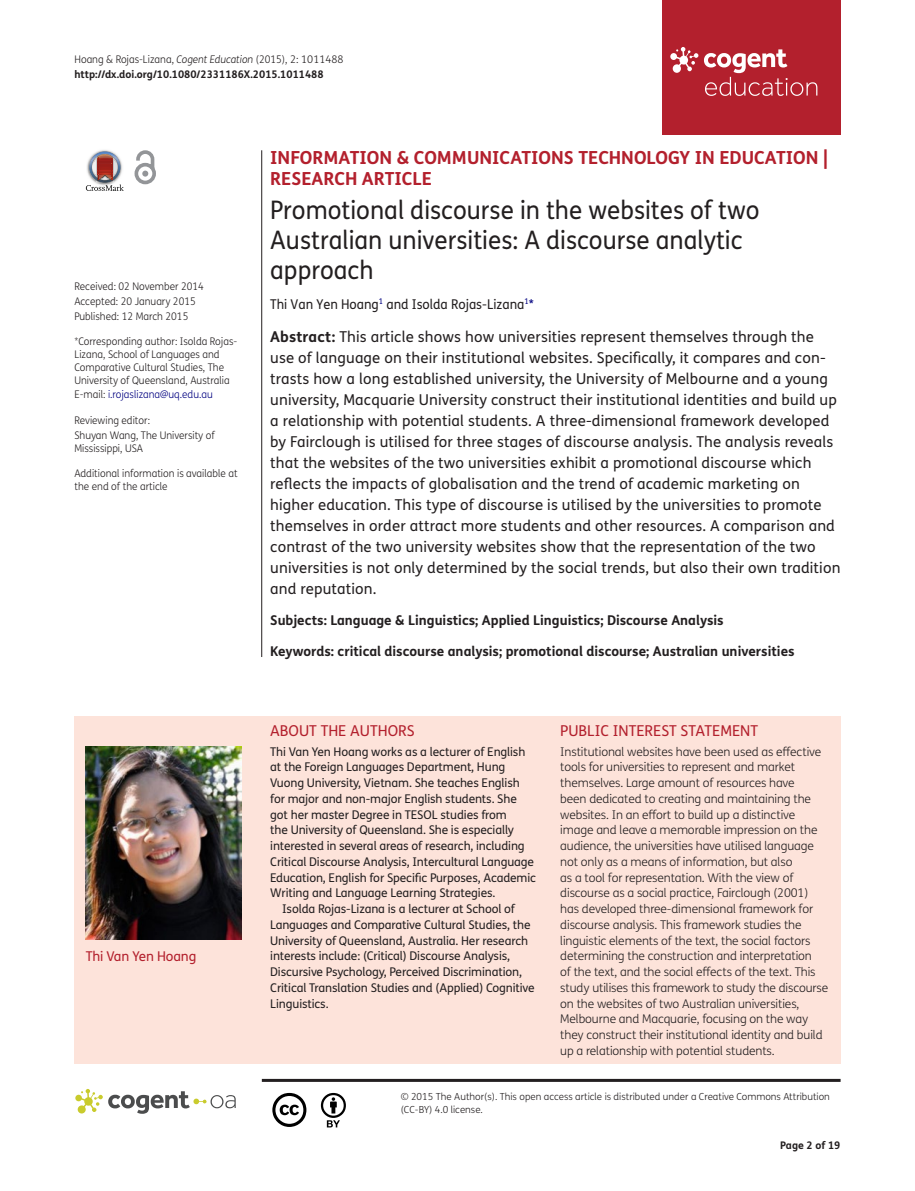
<style>
.page{position:relative;width:915px;height:1191px;background:#fff}
.page>*{position:absolute;margin:0;border:0;box-sizing:border-box;transform-origin:0 0}
.t1{font:25.5px/30px "FS Me Pro";color:#231f20;scale:.95 1}
.t2{font:700 18px/21px "FS Me Pro";color:#b3202d}
.t3{font:15px/21px "FS Me Pro";letter-spacing:.01em;color:#231f20}
.t4{font:15px "FS Me Pro";color:#b3202d}
.t5{font:700 13.5px "FS Me Pro";color:#231f20}
.t6{font:13.5px "FS Me Pro";color:#231f20;scale:.95 1}
.t7{font:13.5px "FS Me Pro";letter-spacing:-.01em;color:#b3202d}
.t8{font:300 12px/15.8px "FS Me Pro";letter-spacing:-.01em;color:#231f20}
.t9{font:12px "FS Me Pro";letter-spacing:-.01em;color:#231f20}
.t10{font:300 10.5px/12.8px "FS Me Pro";color:#231f20;scale:.95 1}
.t11{font:700 10.5px/15px "FS Me Pro";color:#231f20}
.t12{font:300 10.5px "FS Me Pro";color:#000080;scale:.95 1}
.t13{font:300 9.75px/12.8px "FS Me Pro";color:#231f20}
.s1{font-weight:300}
.s2{font-weight:300;font-style:italic}
.s3{color:#231f20}
.s4{color:#000080}
.s5{font-weight:700}
</style>
<div class="page">
<div style="left:661px;top:0;width:179px;height:134px;background:#b3202d"></div>
<svg style="left:670px;top:47px;width:147px;height:49px"></svg>
<div style="left:74px;top:716px;width:766px;height:347px;background:#fde3da"></div>
<svg style="left:86px;top:151px;width:38px;height:40px"></svg>
<svg style="left:134px;top:150px;width:22px;height:34px"></svg>
<hr style="left:261px;top:150px;width:1px;height:507px;background:#231f20">
<hr style="left:262px;top:1078px;width:578px;height:3px;background:#231f20">
<svg style="left:75px;top:1089px;width:161px;height:24px"></svg>
<svg style="left:272px;top:1093px;width:34px;height:34px"></svg>
<svg style="left:321px;top:1093px;width:25px;height:34px"></svg>
<img style="left:86px;top:746px;width:155px;height:194px">
<p class="t11" style="left:74px;top:51px;width:270px"><span class="s1">Hoang &amp; Rojas-Lizana,</span> <span class="s2">Cogent Education</span> <span class="s1">(2015), 2: 1011488 </span>http://dx.doi.org/10.1080/2331186X.2015.1011488</p>
<p class="t10" style="left:74px;top:279px;width:138px;line-height:14.9px">Received: 02 November 2014<br>Accepted: 20 January 2015<br>Published: 12 March 2015</p>
<p class="t10" style="left:74px;top:335px;width:173px">*Corresponding author: Isolda Rojas-Lizana, School of Languages and Comparative Cultural Studies, The University of Queensland, Australia</p>
<p class="t12" style="left:74px;top:387px;width:147px"><span class="s3">E-mail:</span> i.rojaslizana@uq.edu.au</p>
<p class="t10" style="left:74px;top:412px;width:149px;line-height:14.9px">Reviewing editor:<br>Shuyan Wang, The University of</p>
<p class="t10" style="left:74px;top:441px;width:74px">Mississippi, USA</p>
<p class="t10" style="left:74px;top:467px;width:173px">Additional information is available at the end of the article</p>
<p class="t7" style="left:86px;top:947px;width:112px">Thi Van Yen Hoang</p>
<p class="t2" style="left:270px;top:146px;width:559px">INFORMATION &amp; COMMUNICATIONS TECHNOLOGY IN EDUCATION |<br>RESEARCH ARTICLE</p>
<h1 class="t1" style="left:270px;top:195px;width:516px">Promotional discourse in the websites of two<br>Australian universities: A discourse analytic approach</h1>
<p class="t6" style="left:270px;top:294px;width:279px">Thi Van Yen Hoang<sup>1</sup> and Isolda Rojas-Lizana<sup>1</sup><span class="s4">*</span></p>
<p class="t3" style="left:270px;top:326px;width:571px"><span class="s5">Abstract:</span> This article shows how universities represent themselves through the use of language on their institutional websites. Specifically, it compares and con&shy;trasts how a long established university, the University of Melbourne and a young university, Macquarie University construct their institutional identities and build up a relationship with potential students. A three-dimensional framework developed by Fairclough is utilised for three stages of discourse analysis. The analysis reveals that the websites of the two universities exhibit a promotional discourse which reflects the impacts of globalisation and the trend of academic marketing on higher education. This type of discourse is utilised by the universities to promote themselves in order attract more students and other resources. A comparison and contrast of the two university websites show that the representation of the two universities is not only determined by the social trends, but also their own tradition and reputation.</p>
<p class="t5" style="left:270px;top:610px;width:455px">Subjects: Language &amp; Linguistics; Applied Linguistics; Discourse Analysis</p>
<p class="t5" style="left:270px;top:641px;width:525px">Keywords: critical discourse analysis; promotional discourse; Australian universities</p>
<p class="t4" style="left:270px;top:720px;width:146px">ABOUT THE AUTHORS</p>
<p class="t9" style="left:270px;top:743px;width:256px">Thi Van Yen Hoang works as a lecturer of English</p>
<p class="t9" style="left:270px;top:759px;width:236px">at the Foreign Languages Department, Hung</p>
<p class="t9" style="left:270px;top:774px;width:251px">Vuong University, Vietnam. She teaches English</p>
<p class="t9" style="left:270px;top:790px;width:248px">for major and non-major English students. She</p>
<p class="t9" style="left:270px;top:806px;width:238px">got her master Degree in TESOL studies from</p>
<p class="t9" style="left:270px;top:822px;width:245px">the University of Queensland. She is especially</p>
<p class="t9" style="left:270px;top:837px;width:256px">interested in several areas of research, including</p>
<p class="t9" style="left:270px;top:853px;width:265px">Critical Discourse Analysis, Intercultural Language</p>
<p class="t9" style="left:270px;top:869px;width:267px">Education, English for Specific Purposes, Academic</p>
<p class="t9" style="left:270px;top:885px;width:226px">Writing and Language Learning Strategies.</p>
<p class="t9" style="left:282px;top:900px;width:234px">Isolda Rojas-Lizana is a lecturer at School of</p>
<p class="t9" style="left:270px;top:916px;width:262px">Languages and Comparative Cultural Studies, the</p>
<p class="t9" style="left:270px;top:932px;width:259px">University of Queensland, Australia. Her research</p>
<p class="t9" style="left:270px;top:948px;width:241px">interests include: (Critical) Discourse Analysis,</p>
<p class="t9" style="left:270px;top:963px;width:253px">Discursive Psychology, Perceived Discrimination,</p>
<p class="t9" style="left:270px;top:979px;width:266px">Critical Translation Studies and (Applied) Cognitive</p>
<p class="t9" style="left:270px;top:995px;width:60px">Linguistics.</p>
<p class="t4" style="left:560px;top:720px;width:199px">PUBLIC INTEREST STATEMENT</p>
<p class="t8" style="left:560px;top:743px;width:269px">Institutional websites have been used as effective tools for universities to represent and market themselves. Large amount of resources have<br>been dedicated to creating and maintaining the websites. In an effort to build up a distinctive image and leave a memorable impression on the audience, the universities have utilised language not only as a means of information, but also<br>as a tool for representation. With the view of discourse as a social practice, Fairclough (2001) has developed three-dimensional framework for discourse analysis. This framework studies the linguistic elements of the text, the social factors determining the construction and interpretation<br>of the text, and the social effects of the text. This study utilises this framework to study the discourse on the websites of two Australian universities, Melbourne and Macquarie, focusing on the way they construct their institutional identity and build up a relationship with potential students.</p>
<p class="t13" style="left:400px;top:1090px;width:430px">© 2015 The Author(s). This open access article is distributed under a Creative Commons Attribution (CC-BY) 4.0 license.</p>
<p class="t11" style="left:780px;top:1137px;width:62px">Page 2 of 19</p>
</div>
